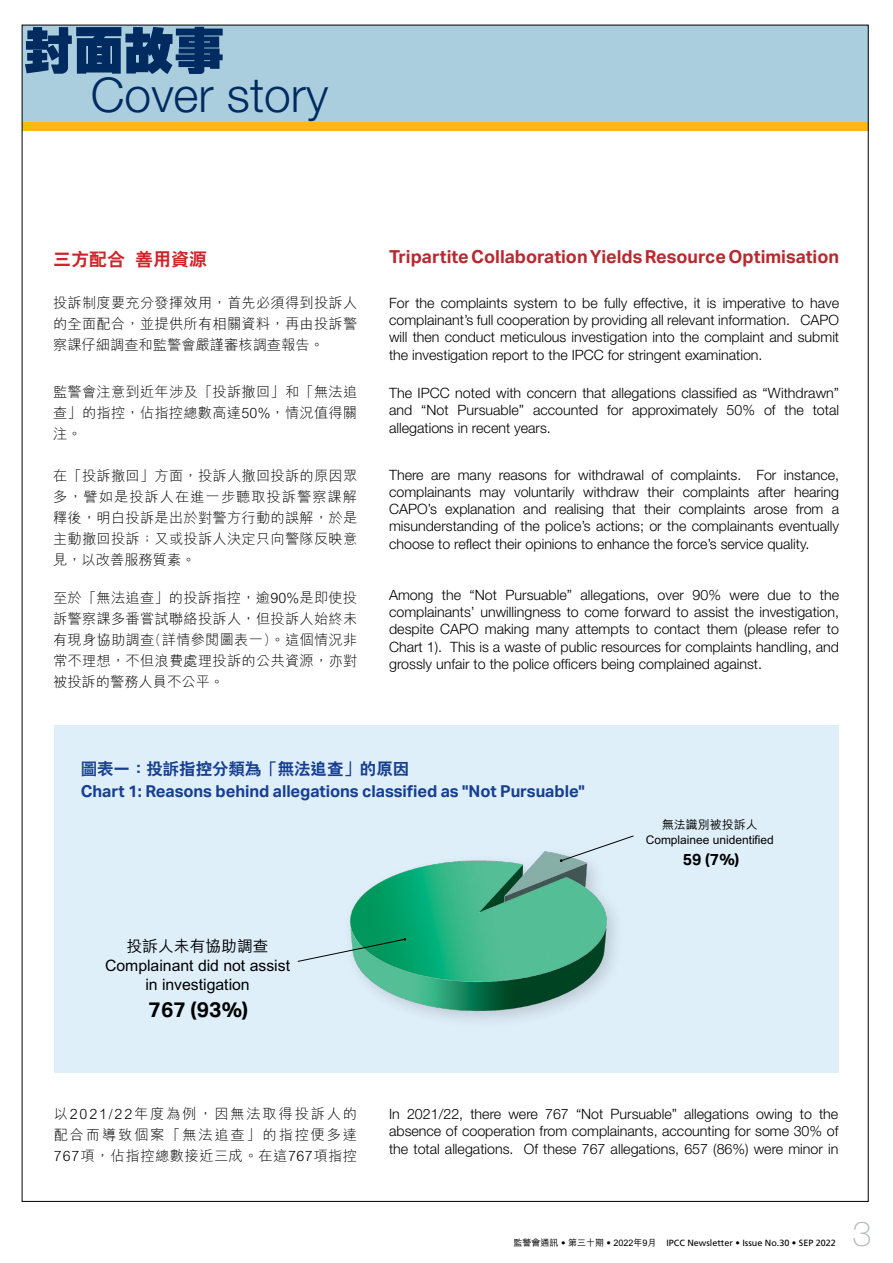
<style>
.page{position:relative;width:893px;height:1263px;background:#fff}
.page>*{position:absolute;margin:0;border:0;box-sizing:border-box;transform-origin:0 0}
.t1{font:800 50.25px "C Hei HK";color:#002b60}
.t2{font:300 48px "Helvetica Neue";color:#002b60}
.t3{font:100 34.5px "Helvetica Neue";color:#b6b8ba}
.t4{font:700 21px "Aktiv Grotesk";color:#000}
.t5{font:700 18px "Aktiv Grotesk";color:#b8292f}
.t6{font:800 18px "C Hei 2 HK";color:#d2232a}
.t7{font:700 16.5px "Aktiv Grotesk";letter-spacing:-.005em;color:#173f91}
.t8{font:800 16.5px "C Hei 2 HK";letter-spacing:-.005em;color:#173f91}
.t9{font:700 15.9px "Aktiv Grotesk";color:#000}
.t10{font:500 15.75px/18.9px "M Hei HK";color:#000;text-align:center}
.t11{font:300 14.25px/17.2px "Helvetica Neue";color:#000;text-align:justify}
.t12{font:300 14.25px/21px "M Hei HK";letter-spacing:.015em;color:#000;text-align:justify}
.t13{font:500 12px/14.4px "M Hei HK";color:#000;text-align:center}
.t14{font:9px "Frutiger";color:#000}
.s1{font-family:"M Hei HK";font-weight:500}
</style>
<div class="page">
<div style="left:22px;top:25px;width:846px;height:105px;background:#abcedf"></div>
<div style="left:22px;top:122px;width:846px;height:9px;background:#fdb913"></div>
<div style="left:54px;top:725px;width:784px;height:347px;background:#dfeffa"></div>
<img style="left:350px;top:851px;width:266px;height:169px">
<svg style="left:560px;top:835px;width:74px;height:27px"></svg>
<svg style="left:297px;top:938px;width:109px;height:24px"></svg>
<h1 class="t1" style="left:24px;top:17px;width:202px">封面故事</h1>
<h2 class="t2" style="left:91px;top:65px;width:239px">Cover story</h2>
<p class="t6" style="left:53px;top:247px;width:156px">三方配合 善用資源</p>
<p class="t12" style="left:53px;top:292px;width:306px">投訴制度要充分發揮效用，首先必須得到投訴人的全面配合，並提供所有相關資料，再由投訴警察課仔細調查和監警會嚴謹審核調查報告。</p>
<p class="t12" style="left:53px;top:380px;width:306px">監警會注意到近年涉及「投訴撤回」和「無法追查」的指控，佔指控總數高達50%，情況值得關注。</p>
<p class="t12" style="left:53px;top:464px;width:306px">在「投訴撤回」方面，投訴人撤回投訴的原因眾多，譬如是投訴人在進一步聽取投訴警察課解釋後，明白投訴是出於對警方行動的誤解，於是主動撤回投訴；又或投訴人決定只向警隊反映意見，以改善服務質素。</p>
<p class="t12" style="left:53px;top:586px;width:306px">至於「無法追查」的投訴指控，逾90%是即使投訴警察課多番嘗試聯絡投訴人，但投訴人始終未有現身協助調查(詳情參閱圖表一)。這個情況非常不理想，不但浪費處理投訴的公共資源，亦對被投訴的警務人員不公平。</p>
<p class="t5" style="left:389px;top:245px;width:452px">Tripartite Collaboration Yields Resource Optimisation</p>
<p class="t11" style="left:389px;top:294px;width:452px">For the complaints system to be fully effective, it is imperative to have complainant’s full cooperation by providing all relevant information. CAPO will then conduct meticulous investigation into the complaint and submit the investigation report to the IPCC for stringent examination.</p>
<p class="t11" style="left:389px;top:384px;width:452px">The IPCC noted with concern that allegations classified as “Withdrawn” and “Not Pursuable” accounted for approximately 50% of the total allegations in recent years.</p>
<p class="t11" style="left:389px;top:466px;width:452px">There are many reasons for withdrawal of complaints. For instance, complainants may voluntarily withdraw their complaints after hearing CAPO’s explanation and realising that their complaints arose from a misunderstanding of the police’s actions; or the complainants eventually choose to reflect their opinions to enhance the force’s service quality.</p>
<p class="t11" style="left:389px;top:586px;width:452px">Among the “Not Pursuable” allegations, over 90% were due to the complainants’ unwillingness to come forward to assist the investigation, despite CAPO making many attempts to contact them (please refer to Chart 1). This is a waste of public resources for complaints handling, and grossly unfair to the police officers being complained against.</p>
<p class="t8" style="left:81px;top:758px;width:330px">圖表一：投訴指控分類為「無法追查」的原因</p>
<p class="t7" style="left:81px;top:781px;width:506px">Chart 1: Reasons behind allegations classified as "Not Pursuable"</p>
<p class="t10" style="left:105px;top:935px;width:187px">投訴人未有協助調查<br>Complainant did not assist in investigation</p>
<h3 class="t4" style="left:149px;top:997px;width:101px">767 (93%)</h3>
<p class="t13" style="left:646px;top:817px;width:130px">無法識別被投訴人<br>Complainee unidentified</p>
<p class="t9" style="left:683px;top:850px;width:58px">59 (7%)</p>
<p class="t12" style="left:54px;top:1103px;width:305px">以2021/22年度為例，因無法取得投訴人的配合而導致個案「無法追查」的指控便多達767項，佔指控總數接近三成。在這767項指控</p>
<p class="t11" style="left:389px;top:1105px;width:451px">In 2021/22, there were 767 “Not Pursuable” allegations owing to the absence of cooperation from complainants, accounting for some 30% of the total allegations. Of these 767 allegations, 657 (86%) were minor in</p>
<p class="t14" style="left:513px;top:1237px;width:324px"><span class="s1">監警會通訊</span> • <span class="s1">第三十期</span> • <span class="s1">2022年9月</span> IPCC Newsletter • Issue No.30 • SEP 2022</p>
<h3 class="t3" style="left:852px;top:1214px;width:21px">3</h3>
</div>
